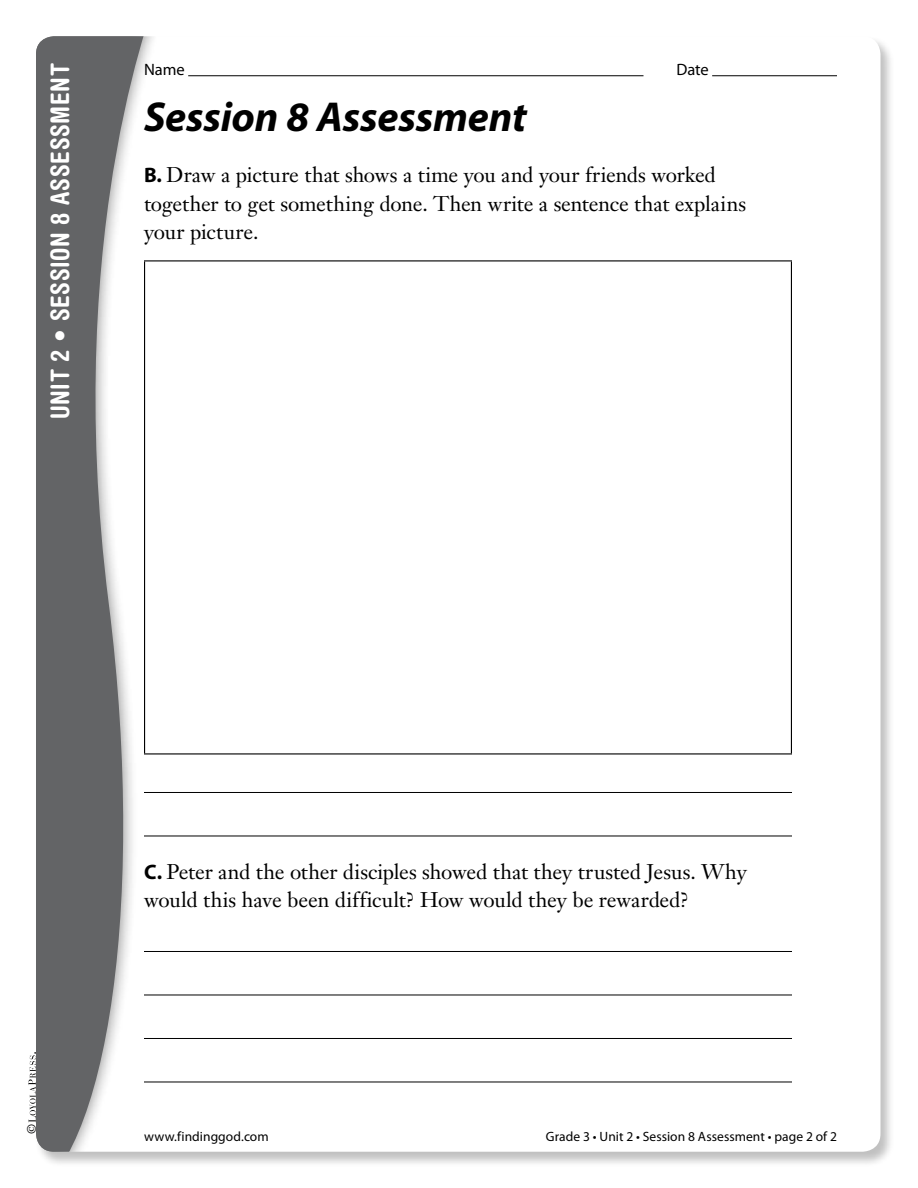
<style>
.page{position:relative;width:918px;height:1188px;background:#fff}
.page>*{position:absolute;margin:0;border:0;box-sizing:border-box;transform-origin:0 0}
.t1{font:italic 700 42px "Myriad Pro";color:#000}
.t2{font:700 condensed 25.5px "Helvetica Rounded LT Std";letter-spacing:.025em;color:#fff}
.t3{font:21px/28.5px "Janson Text LT Std";letter-spacing:-.005em;color:#000}
.t4{font:16.5px "Myriad Pro";letter-spacing:-.005em;color:#000}
.t5{font:13.5px "Myriad Pro";letter-spacing:.005em;color:#000}
.t6{font:12px "Janson Text LT Std";color:#000}
.s1{font-family:"Myriad Pro";font-weight:700}
</style>
<div class="page">
<div style="left:34px;top:36px;width:861px;height:1131px;background:#000;opacity:.25"></div>
<div style="left:36px;top:36px;width:844px;height:1116px;background:#fff;border-radius:18px"></div>
<svg style="left:36px;top:36px;width:124px;height:1116px;fill:#636466"></svg>
<svg style="left:28px;top:1052px;width:8px;height:70px"></svg>
<hr style="left:188px;top:75px;width:456px;height:1px;background:#000">
<hr style="left:712px;top:75px;width:125px;height:1px;background:#000">
<hr style="left:144px;top:792px;width:648px;height:1px;background:#000">
<hr style="left:144px;top:835px;width:648px;height:1px;background:#000">
<hr style="left:144px;top:951px;width:648px;height:1px;background:#000">
<hr style="left:144px;top:994px;width:648px;height:1px;background:#000">
<hr style="left:144px;top:1038px;width:648px;height:1px;background:#000">
<hr style="left:144px;top:1081px;width:648px;height:1px;background:#000">
<hr style="left:144px;top:260px;width:648px;height:1px;background:#000">
<hr style="left:144px;top:261px;width:1px;height:492px;background:#000">
<hr style="left:791px;top:261px;width:1px;height:492px;background:#000">
<hr style="left:144px;top:753px;width:648px;height:1px;background:#000">
<p class="t2" style="left:44px;top:419px;width:358px;rotate:-90deg">Unit 2 • Sess ion 8 Ass ess ment</p>
<p class="t4" style="left:144px;top:60px;width:42px">Name</p>
<p class="t4" style="left:677px;top:60px;width:34px">Date</p>
<h1 class="t1" style="left:144px;top:89px;width:384px">Session 8 Assessment</h1>
<p class="t3" style="left:144px;top:161px;width:604px"><span class="s1">B.</span> Draw a picture that shows a time you and your friends worked together to get something done. Then write a sentence that explains your picture.</p>
<p class="t6" style="left:24px;top:1134px;width:12px;rotate:-90deg">©</p>
<p class="t3" style="left:144px;top:857px;width:604px"><span class="s1">C.</span> Peter and the other disciples showed that they trusted Jesus. Why would this have been difficult? How would they be rewarded?</p>
<p class="t5" style="left:144px;top:1128px;width:126px">www.findinggod.com</p>
<p class="t5" style="left:546px;top:1128px;width:293px">Grade 3 • Unit 2 • Session 8 Assessment • page 2 of 2</p>
</div>
